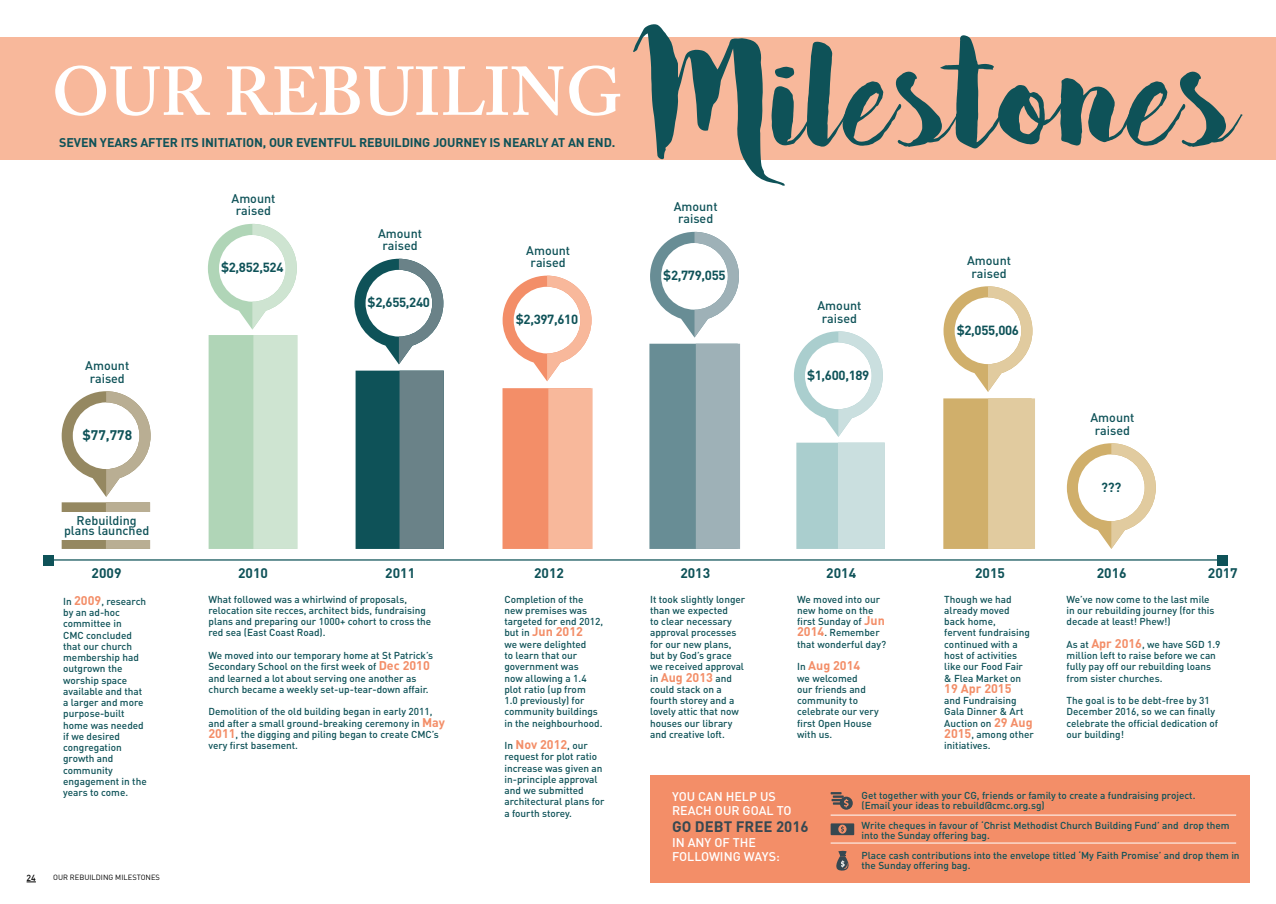
<style>
.page{position:relative;width:1276px;height:904px;background:#fff}
.page>*{position:absolute;margin:0;border:0;box-sizing:border-box;transform-origin:0 0}
.t1{font:183.62px "Bakery";color:#0e5258}
.t2{font:600 68.12px "Adobe Caslon";color:#fff}
.t3{font:700 15px "DIN";color:#364851}
.t4{font:700 13.75px "DIN";color:#0e5258}
.t5{font:700 13.12px "DIN";letter-spacing:-.025em;color:#0e5258}
.t6{font:500 12.5px/12.5px "DIN";color:#0e5258;text-align:center}
.t7{font:700 12.5px "DIN";letter-spacing:-.01em;color:#0e5258}
.t8{font:700 12.5px "DIN";color:#f38e68}
.t9{font:500 12.5px/13.8px "DIN";color:#fff}
.t10{font:500 10px/11.2px "DIN";color:#0e5258}
.t11{font:500 8.75px "DIN";color:#000}
.t12{font:7.5px "DIN";color:#000}
.s1{font-weight:700;font-size:12.5px;color:#f38e68}
.s2{font-weight:500;font-size:10px;color:#0e5258}
</style>
<div class="page">
<div style="left:0;top:37px;width:1276px;height:122px;background:#f8b89b"></div>
<svg style="left:209px;top:335px;width:89px;height:214px;background:#bfdcc4"></svg>
<svg style="left:355px;top:370px;width:89px;height:179px;background:#3d6b71"></svg>
<svg style="left:502px;top:388px;width:90px;height:161px;background:#f5a382"></svg>
<svg style="left:649px;top:344px;width:91px;height:205px;background:#829fa6"></svg>
<svg style="left:943px;top:398px;width:92px;height:151px;background:#d8bd86"></svg>
<hr style="left:52px;top:559px;width:1170px;height:1px;background:#0e5258">
<svg style="left:62px;top:391px;width:89px;height:158px"></svg>
<svg style="left:208px;top:224px;width:89px;height:105px"></svg>
<svg style="left:354px;top:259px;width:89px;height:105px"></svg>
<svg style="left:502px;top:276px;width:89px;height:105px"></svg>
<svg style="left:650px;top:232px;width:89px;height:105px"></svg>
<svg style="left:794px;top:331px;width:91px;height:218px"></svg>
<svg style="left:943px;top:286px;width:89px;height:106px"></svg>
<svg style="left:1067px;top:443px;width:88px;height:106px"></svg>
<div style="left:43px;top:555px;width:10px;height:10px;background:#0e5258"></div>
<div style="left:1217px;top:555px;width:11px;height:10px;background:#0e5258"></div>
<div style="left:53px;top:512px;width:108px;height:27px;background:#fff"></div>
<div style="left:650px;top:775px;width:599px;height:108px;background:#f38e68"></div>
<svg style="left:830px;top:792px;width:23px;height:17px"></svg>
<svg style="left:830px;top:823px;width:24px;height:12px"></svg>
<svg style="left:836px;top:850px;width:13px;height:21px"></svg>
<hr style="left:830px;top:814px;width:406px;height:1px;background:#fff">
<hr style="left:830px;top:842px;width:406px;height:1px;background:#fff">
<h2 class="t2" style="left:52px;top:51px;width:572px">OUR REBUILING</h2>
<p class="t7" style="left:59px;top:134px;width:558px">SEVEN YEARS AFTER ITS INITIATION, OUR EVENTFUL REBUILDING JOURNEY IS NEARLY AT AN END.</p>
<p class="t6" style="left:85px;top:359px;width:45px">Amount raised</p>
<h3 class="t4" style="left:82px;top:426px;width:51px">$77,778</h3>
<p class="t6" style="left:231px;top:192px;width:45px">Amount raised</p>
<h3 class="t5" style="left:221px;top:259px;width:64px">$2,852,524</h3>
<p class="t6" style="left:378px;top:226px;width:45px">Amount raised</p>
<h3 class="t5" style="left:367px;top:294px;width:64px">$2,655,240</h3>
<p class="t6" style="left:526px;top:243px;width:45px">Amount raised</p>
<h3 class="t5" style="left:516px;top:311px;width:64px">$2,397,610</h3>
<h1 class="t1" style="left:650px;top:-25px;width:588px">Milestones</h1>
<p class="t6" style="left:673px;top:200px;width:45px">Amount raised</p>
<h3 class="t5" style="left:663px;top:267px;width:64px">$2,779,055</h3>
<p class="t6" style="left:817px;top:299px;width:45px">Amount raised</p>
<h3 class="t5" style="left:807px;top:366px;width:64px">$1,600,189</h3>
<p class="t6" style="left:967px;top:254px;width:45px">Amount raised</p>
<h3 class="t5" style="left:956px;top:321px;width:64px">$2,055,006</h3>
<p class="t6" style="left:1090px;top:411px;width:45px">Amount raised</p>
<p class="t6" style="left:64px;top:515px;width:87px;line-height:10px">Rebuilding plans launched</p>
<h3 class="t5" style="left:1101px;top:478px;width:21px">???</h3>
<h3 class="t4" style="left:92px;top:564px;width:31px">2009</h3>
<h3 class="t4" style="left:238px;top:564px;width:31px">2010</h3>
<h3 class="t4" style="left:385px;top:564px;width:31px">2011</h3>
<h3 class="t4" style="left:534px;top:564px;width:31px">2012</h3>
<h3 class="t4" style="left:680px;top:564px;width:31px">2013</h3>
<h3 class="t4" style="left:826px;top:564px;width:31px">2014</h3>
<h3 class="t4" style="left:975px;top:564px;width:31px">2015</h3>
<h3 class="t4" style="left:1096px;top:564px;width:31px">2016</h3>
<h3 class="t4" style="left:1208px;top:564px;width:31px">2017</h3>
<p class="t10" style="left:63px;top:595px;width:85px">In <span class="s1">2009</span>, research by an ad-hoc committee in<br>CMC concluded that our church membership had outgrown the worship space available and that a larger and more purpose-built home was needed if we desired congregation growth and community engagement in the years to come.</p>
<p class="t10" style="left:504px;top:593px;width:100px">Completion of the new premises was targeted for end 2012,</p>
<p class="t10" style="left:208px;top:593px;width:224px">What followed was a whirlwind of proposals, relocation site recces, architect bids, fundraising plans and preparing our 1000+ cohort to cross the red sea (East Coast Road).</p>
<p class="t10" style="left:208px;top:649px;width:226px">We moved into our temporary home at St Patrick’s Secondary School on the first week of <span class="s1">Dec 2010 </span>and learned a lot about serving one another as church became a weekly set-up-tear-down affair.</p>
<p class="t10" style="left:208px;top:705px;width:238px">Demolition of the old building began in early 2011, and after a small ground-breaking ceremony in <span class="s1">May 2011</span>, the digging and piling began to create CMC’s very first basement.</p>
<p class="t8" style="left:504px;top:623px;width:80px"><span class="s2">but in</span> Jun 2012</p>
<p class="t10" style="left:504px;top:638px;width:100px">we were delighted<br>to learn that our government was<br>now allowing a 1.4 plot ratio (up from<br>1.0 previously) for community buildings in the neighbourhood.</p>
<p class="t8" style="left:504px;top:736px;width:85px"><span class="s2">In</span> Nov 2012<span class="s2">, our</span></p>
<p class="t10" style="left:504px;top:750px;width:102px">request for plot ratio increase was given an in-principle approval and we submitted architectural plans for a fourth storey.</p>
<p class="t11" style="left:27px;top:872px;width:11px">24</p>
<p class="t12" style="left:53px;top:872px;width:108px">OUR REBUILDING MILESTONES</p>
<p class="t10" style="left:650px;top:593px;width:97px">It took slightly longer than we expected<br>to clear necessary approval processes for our new plans, but by God’s grace we received approval</p>
<p class="t8" style="left:650px;top:668px;width:83px"><span class="s2">in</span> Aug 2013 <span class="s2">and</span></p>
<p class="t10" style="left:650px;top:683px;width:90px">could stack on a fourth storey and a lovely attic that now houses our library and creative loft.</p>
<p class="t10" style="left:797px;top:593px;width:91px">We moved into our new home on the first Sunday of <span class="s1">Jun<br>2014</span>. Remember that wonderful day?</p>
<p class="t8" style="left:797px;top:657px;width:65px"><span class="s2">In</span> Aug 2014</p>
<p class="t10" style="left:797px;top:672px;width:83px">we welcomed<br>our friends and community to celebrate our very first Open House with us.</p>
<p class="t10" style="left:944px;top:593px;width:87px">Though we had already moved back home, fervent fundraising continued with a host of activities like our Food Fair &amp; Flea Market on</p>
<p class="t8" style="left:944px;top:680px;width:69px">19 Apr 2015</p>
<p class="t10" style="left:944px;top:694px;width:91px">and Fundraising<br>Gala Dinner &amp; Art<br>Auction on <span class="s1">29 Aug<br>2015</span>, among other initiatives.</p>
<p class="t10" style="left:1066px;top:593px;width:149px">We’ve now come to the last mile in our rebuilding journey (for this decade at least! Phew!)</p>
<p class="t10" style="left:1066px;top:638px;width:155px">As at <span class="s1">Apr 2016</span>, we have SGD 1.9 million left to raise before we can fully pay off our rebuilding loans from sister churches.</p>
<p class="t10" style="left:1066px;top:694px;width:153px">The goal is to be debt-free by 31<br>December 2016, so we can finally celebrate the official dedication of our building!</p>
<p class="t9" style="left:672px;top:789px;width:121px">YOU CAN HELP US<br>REACH OUR GOAL TO</p>
<h3 class="t3" style="left:672px;top:817px;width:138px">GO DEBT FREE 2016</h3>
<p class="t9" style="left:672px;top:835px;width:109px">IN ANY OF THE<br>FOLLOWING WAYS:</p>
<p class="t10" style="left:861px;top:790px;width:335px;line-height:10px">Get together with your CG, friends or family to create a fundraising project. (Email your ideas to rebuild@cmc.org.sg)</p>
<p class="t10" style="left:861px;top:820px;width:369px;line-height:10px">Write cheques in favour of ‘Christ Methodist Church Building Fund’ and drop them into the Sunday offering bag.</p>
<p class="t10" style="left:861px;top:850px;width:380px;line-height:10px">Place cash contributions into the envelope titled ‘My Faith Promise’ and drop them in the Sunday offering bag.</p>
</div>
